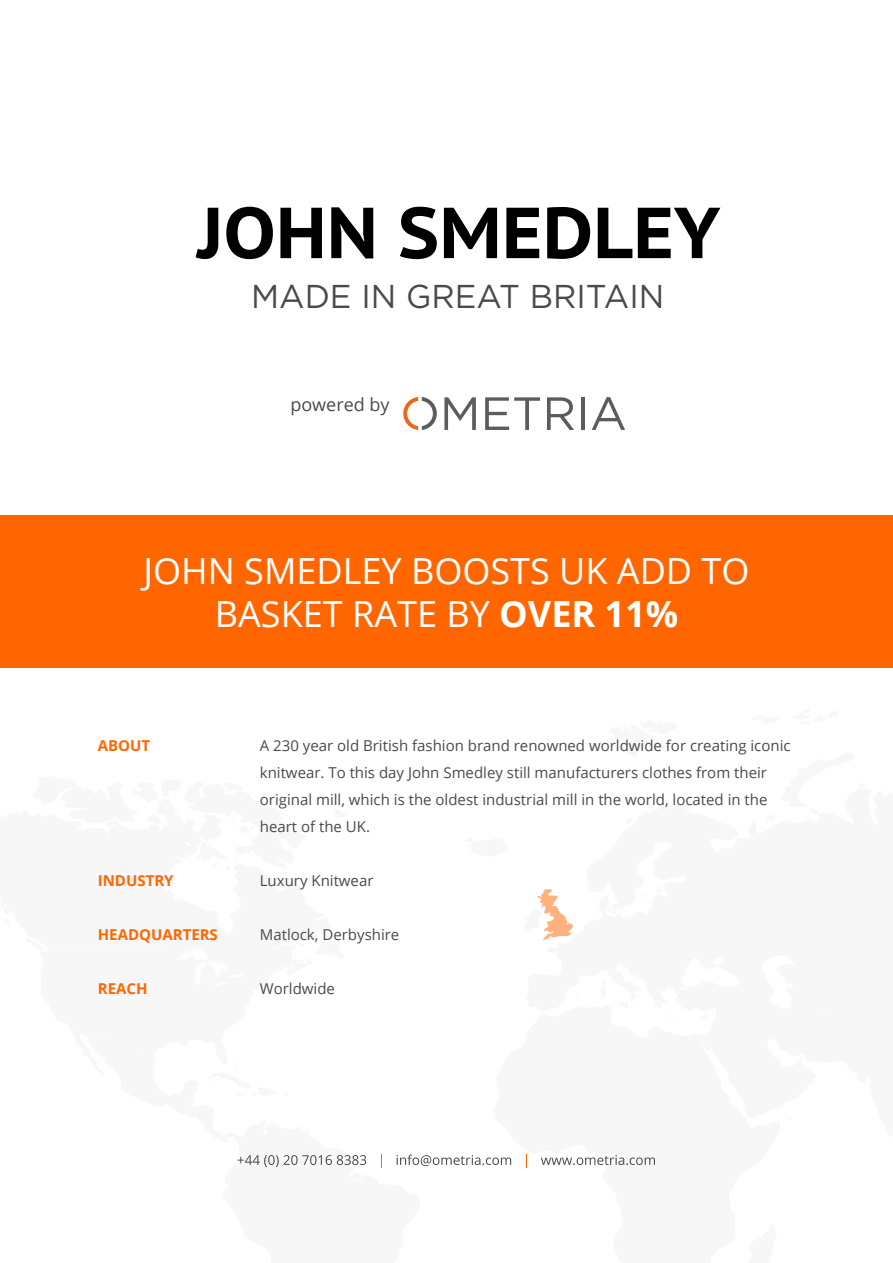
<style>
.page{position:relative;width:893px;height:1263px;background:#fff}
.page>*{position:absolute;margin:0;border:0;box-sizing:border-box;transform-origin:0 0}
.t1{font:700 72px "PT Sans Caption";color:#000}
.t2{font:36px/43.2px "Open Sans";color:#fff;text-align:center}
.t3{font:33px "Gotham";color:#4a4a49}
.t4{font:18px "Open Sans";color:#4a4a49}
.t5{font:15px/27px "Open Sans";color:#4a4a49}
.t6{font:700 15px "Open Sans";color:#f60}
.s1{font-weight:700}
</style>
<div class="page">
<svg style="left:537px;top:889px;width:36px;height:52px"></svg>
<div style="left:0;top:515px;width:893px;height:153px;background:#f60"></div>
<svg style="left:541px;top:1155px;width:114px;height:10px"></svg>
<svg style="left:526px;top:1154px;width:1px;height:14px"></svg>
<svg style="left:237px;top:1154px;width:274px;height:14px"></svg>
<svg style="left:444px;top:397px;width:32px;height:33px"></svg>
<svg style="left:485px;top:397px;width:55px;height:33px"></svg>
<svg style="left:547px;top:397px;width:27px;height:33px"></svg>
<hr style="left:581px;top:397px;width:4px;height:33px;background:#5c5c5c">
<svg style="left:592px;top:397px;width:33px;height:33px"></svg>
<svg style="left:403px;top:397px;width:34px;height:33px"></svg>
<h1 class="t1" style="left:197px;top:185px;width:524px">JOHN SMEDLEY</h1>
<h3 class="t3" style="left:251px;top:275px;width:415px">MADE IN GREAT BRITAIN</h3>
<p class="t4" style="left:290px;top:392px;width:101px">powered by</p>
<h2 class="t2" style="left:144px;top:548px;width:607px">JOHN SMEDLEY BOOSTS UK ADD TO<br>BASKET RATE BY <span class="s1">OVER 11%</span></h2>
<p class="t6" style="left:98px;top:735px;width:54px">ABOUT</p>
<p class="t5" style="left:260px;top:732px;width:532px">A 230 year old British fashion brand renowned worldwide for creating iconic knitwear. To this day John Smedley still manufacturers clothes from their original mill, which is the oldest industrial mill in the world, located in the heart of the UK.</p>
<p class="t6" style="left:98px;top:870px;width:77px">INDUSTRY</p>
<p class="t5" style="left:260px;top:867px;width:115px">Luxury Knitwear</p>
<p class="t6" style="left:98px;top:924px;width:122px">HEADQUARTERS</p>
<p class="t5" style="left:260px;top:921px;width:141px">Matlock, Derbyshire</p>
<p class="t6" style="left:98px;top:978px;width:51px">REACH</p>
<p class="t5" style="left:260px;top:975px;width:77px">Worldwide</p>
</div>
